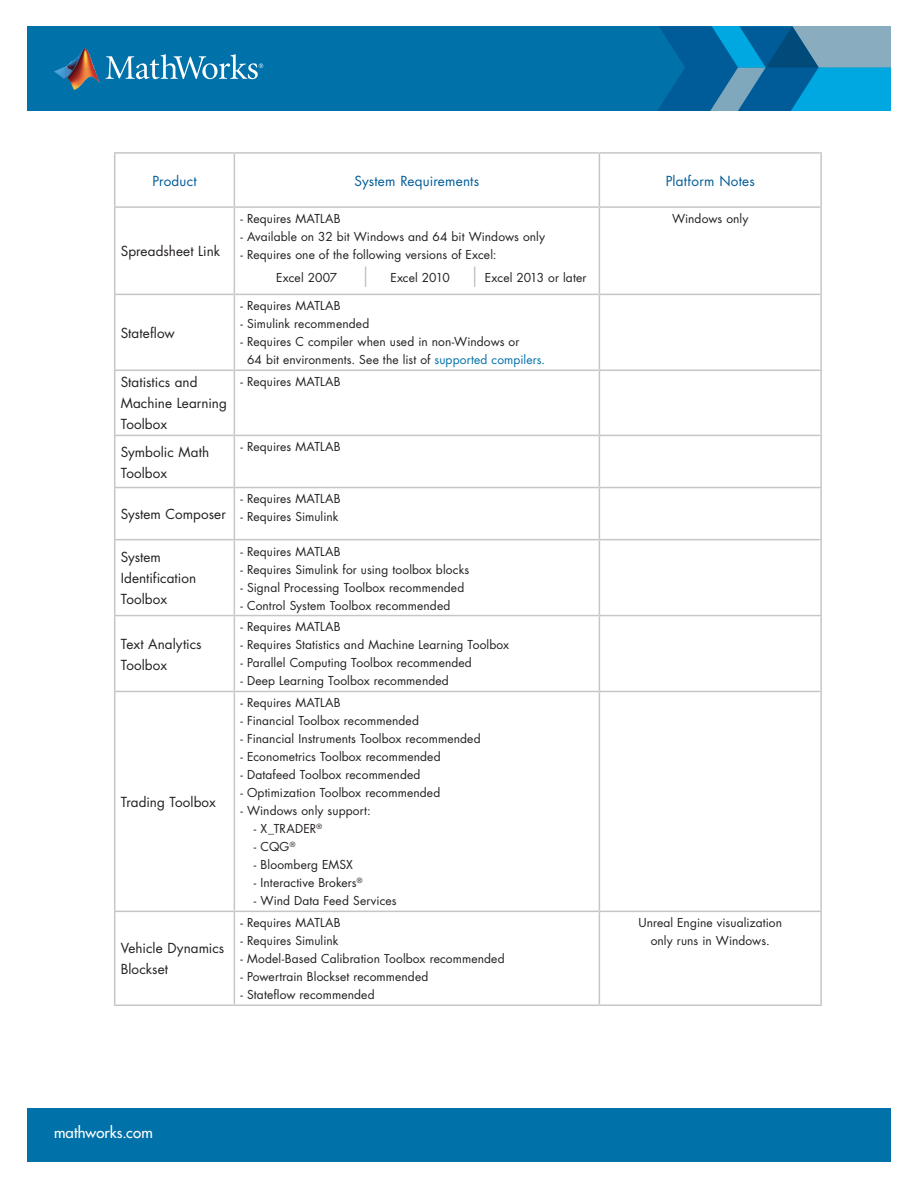
<style>
.page{position:relative;width:918px;height:1188px;background:#fff}
.page>*{position:absolute;margin:0;border:0;box-sizing:border-box;transform-origin:0 0}
.t1{font:500 15px "Futura Std";letter-spacing:.01em;color:#fff}
.t2{font:13.5px/21px "Futura Std";letter-spacing:.005em;color:#231f20}
.Body_-_Heading{font:13.5px "Futura Std";letter-spacing:.015em;color:#005c98}
.dashes{font:12px/18px "Futura Std";letter-spacing:.01em;color:#231f20}
.table_body{font:12px "Futura Std";letter-spacing:.01em;color:#231f20}
.s1{color:#0071a9}
</style>
<div class="page">
<div style="left:27px;top:26px;width:864px;height:85px;background:#0071a9"></div>
<div style="left:27px;top:1108px;width:864px;height:54px;background:#0071a9"></div>
<svg style="left:658px;top:26px;width:233px;height:85px;background:#2082b2"></svg>
<img style="left:65px;top:48px;width:30px;height:21px">
<svg style="left:54px;top:67px;width:11px;height:11px"></svg>
<img style="left:65px;top:69px;width:35px;height:21px">
<svg style="left:106px;top:54px;width:157px;height:25px"></svg>
<hr style="left:114px;top:206px;width:120px;height:2px;background:#c5c6c8">
<hr style="left:114px;top:208px;width:1px;height:86px;background:#c5c6c8">
<hr style="left:234px;top:206px;width:365px;height:2px;background:#c5c6c8">
<hr style="left:234px;top:208px;width:1px;height:86px;background:#c5c6c8">
<hr style="left:599px;top:206px;width:223px;height:2px;background:#c5c6c8">
<hr style="left:599px;top:208px;width:1px;height:86px;background:#c5c6c8">
<hr style="left:820px;top:208px;width:2px;height:86px;background:#c5c6c8">
<hr style="left:114px;top:294px;width:120px;height:1px;background:#c5c6c8">
<hr style="left:114px;top:295px;width:1px;height:75px;background:#c5c6c8">
<hr style="left:234px;top:294px;width:365px;height:1px;background:#c5c6c8">
<hr style="left:234px;top:295px;width:1px;height:75px;background:#c5c6c8">
<hr style="left:599px;top:294px;width:223px;height:1px;background:#c5c6c8">
<hr style="left:599px;top:295px;width:1px;height:75px;background:#c5c6c8">
<hr style="left:820px;top:295px;width:2px;height:75px;background:#c5c6c8">
<hr style="left:114px;top:370px;width:120px;height:1px;background:#c5c6c8">
<hr style="left:114px;top:371px;width:1px;height:64px;background:#c5c6c8">
<hr style="left:234px;top:370px;width:365px;height:1px;background:#c5c6c8">
<hr style="left:234px;top:371px;width:1px;height:64px;background:#c5c6c8">
<hr style="left:599px;top:370px;width:223px;height:1px;background:#c5c6c8">
<hr style="left:599px;top:371px;width:1px;height:64px;background:#c5c6c8">
<hr style="left:820px;top:371px;width:2px;height:64px;background:#c5c6c8">
<hr style="left:114px;top:435px;width:120px;height:1px;background:#c5c6c8">
<hr style="left:114px;top:436px;width:1px;height:51px;background:#c5c6c8">
<hr style="left:234px;top:435px;width:365px;height:1px;background:#c5c6c8">
<hr style="left:234px;top:436px;width:1px;height:51px;background:#c5c6c8">
<hr style="left:599px;top:435px;width:223px;height:1px;background:#c5c6c8">
<hr style="left:599px;top:436px;width:1px;height:51px;background:#c5c6c8">
<hr style="left:820px;top:436px;width:2px;height:51px;background:#c5c6c8">
<hr style="left:114px;top:487px;width:120px;height:1px;background:#c5c6c8">
<hr style="left:114px;top:488px;width:1px;height:51px;background:#c5c6c8">
<hr style="left:234px;top:487px;width:365px;height:1px;background:#c5c6c8">
<hr style="left:234px;top:488px;width:1px;height:51px;background:#c5c6c8">
<hr style="left:599px;top:487px;width:223px;height:1px;background:#c5c6c8">
<hr style="left:599px;top:488px;width:1px;height:51px;background:#c5c6c8">
<hr style="left:820px;top:488px;width:2px;height:51px;background:#c5c6c8">
<hr style="left:114px;top:539px;width:120px;height:1px;background:#c5c6c8">
<hr style="left:114px;top:540px;width:1px;height:75px;background:#c5c6c8">
<hr style="left:234px;top:539px;width:365px;height:1px;background:#c5c6c8">
<hr style="left:234px;top:540px;width:1px;height:75px;background:#c5c6c8">
<hr style="left:599px;top:539px;width:223px;height:1px;background:#c5c6c8">
<hr style="left:599px;top:540px;width:1px;height:75px;background:#c5c6c8">
<hr style="left:820px;top:540px;width:2px;height:75px;background:#c5c6c8">
<hr style="left:114px;top:615px;width:120px;height:1px;background:#c5c6c8">
<hr style="left:114px;top:616px;width:1px;height:75px;background:#c5c6c8">
<hr style="left:234px;top:615px;width:365px;height:1px;background:#c5c6c8">
<hr style="left:234px;top:616px;width:1px;height:75px;background:#c5c6c8">
<hr style="left:599px;top:615px;width:223px;height:1px;background:#c5c6c8">
<hr style="left:599px;top:616px;width:1px;height:75px;background:#c5c6c8">
<hr style="left:820px;top:616px;width:2px;height:75px;background:#c5c6c8">
<hr style="left:114px;top:691px;width:120px;height:1px;background:#c5c6c8">
<hr style="left:114px;top:692px;width:1px;height:219px;background:#c5c6c8">
<hr style="left:234px;top:691px;width:365px;height:1px;background:#c5c6c8">
<hr style="left:234px;top:692px;width:1px;height:219px;background:#c5c6c8">
<hr style="left:599px;top:691px;width:223px;height:1px;background:#c5c6c8">
<hr style="left:599px;top:692px;width:1px;height:219px;background:#c5c6c8">
<hr style="left:820px;top:692px;width:2px;height:219px;background:#c5c6c8">
<hr style="left:114px;top:911px;width:120px;height:1px;background:#c5c6c8">
<hr style="left:114px;top:912px;width:1px;height:93px;background:#c5c6c8">
<hr style="left:234px;top:911px;width:365px;height:1px;background:#c5c6c8">
<hr style="left:234px;top:912px;width:1px;height:93px;background:#c5c6c8">
<hr style="left:599px;top:911px;width:223px;height:1px;background:#c5c6c8">
<hr style="left:599px;top:912px;width:1px;height:93px;background:#c5c6c8">
<hr style="left:820px;top:912px;width:2px;height:93px;background:#c5c6c8">
<hr style="left:114px;top:1005px;width:120px;height:1px;background:#c5c6c8">
<hr style="left:234px;top:1005px;width:365px;height:1px;background:#c5c6c8">
<hr style="left:599px;top:1005px;width:223px;height:1px;background:#c5c6c8">
<hr style="left:114px;top:152px;width:120px;height:2px;background:#c5c6c8">
<hr style="left:114px;top:154px;width:1px;height:52px;background:#c5c6c8">
<hr style="left:234px;top:152px;width:365px;height:2px;background:#c5c6c8">
<hr style="left:234px;top:154px;width:1px;height:52px;background:#c5c6c8">
<hr style="left:599px;top:152px;width:223px;height:2px;background:#c5c6c8">
<hr style="left:599px;top:154px;width:1px;height:52px;background:#c5c6c8">
<hr style="left:820px;top:154px;width:2px;height:52px;background:#c5c6c8">
<svg style="left:365px;top:266px;width:1px;height:21px"></svg>
<svg style="left:474px;top:266px;width:1px;height:21px"></svg>
<p class="Body_-_Heading" style="left:152px;top:172px;width:46px">Product</p>
<p class="Body_-_Heading" style="left:355px;top:172px;width:126px">System Requirements</p>
<p class="Body_-_Heading" style="left:666px;top:172px;width:91px">Platform Notes</p>
<p class="t2" style="left:121px;top:241px;width:101px">Spreadsheet Link</p>
<p class="t2" style="left:121px;top:323px;width:56px">Stateflow</p>
<p class="t2" style="left:121px;top:372px;width:78px">Statistics and</p>
<p class="t2" style="left:121px;top:393px;width:108px">Machine Learning</p>
<p class="t2" style="left:121px;top:414px;width:48px">Toolbox</p>
<p class="t2" style="left:121px;top:441px;width:90px">Symbolic Math</p>
<p class="t2" style="left:121px;top:462px;width:48px">Toolbox</p>
<p class="t2" style="left:121px;top:504px;width:107px">System Composer</p>
<p class="t2" style="left:121px;top:547px;width:42px">System</p>
<p class="t2" style="left:121px;top:568px;width:77px">Identification</p>
<p class="t2" style="left:121px;top:589px;width:48px">Toolbox</p>
<p class="t2" style="left:121px;top:633px;width:83px">Text Analytics<br>Toolbox</p>
<p class="t2" style="left:121px;top:792px;width:97px">Trading Toolbox</p>
<p class="t2" style="left:121px;top:938px;width:105px">Vehicle Dynamics</p>
<p class="t2" style="left:121px;top:959px;width:49px">Blockset</p>
<p class="dashes" style="left:240px;top:210px;width:102px">- Requires MATLAB</p>
<p class="dashes" style="left:240px;top:228px;width:306px">- Available on 32 bit Windows and 64 bit Windows only</p>
<p class="dashes" style="left:240px;top:246px;width:258px">- Requires one of the following versions of Excel:</p>
<p class="table_body" style="left:276px;top:270px;width:62px">Excel 2007</p>
<p class="table_body" style="left:390px;top:270px;width:61px">Excel 2010</p>
<p class="table_body" style="left:485px;top:270px;width:103px">Excel 2013 or later</p>
<p class="dashes" style="left:240px;top:297px;width:102px">- Requires MATLAB</p>
<p class="dashes" style="left:240px;top:315px;width:130px">- Simulink recommended</p>
<p class="dashes" style="left:247px;top:333px;width:300px;text-indent:-7px">- Requires C compiler when used in non-Windows or<br>64 bit environments. See the list of <span class="s1">supported compilers.</span></p>
<p class="dashes" style="left:240px;top:373px;width:102px">- Requires MATLAB</p>
<p class="dashes" style="left:240px;top:438px;width:102px">- Requires MATLAB</p>
<p class="dashes" style="left:240px;top:490px;width:102px">- Requires MATLAB</p>
<p class="dashes" style="left:240px;top:508px;width:100px">- Requires Simulink</p>
<p class="dashes" style="left:240px;top:542px;width:102px">- Requires MATLAB</p>
<p class="dashes" style="left:240px;top:560px;width:230px">- Requires Simulink for using toolbox blocks</p>
<p class="dashes" style="left:240px;top:578px;width:225px">- Signal Processing Toolbox recommended</p>
<p class="dashes" style="left:240px;top:596px;width:212px">- Control System Toolbox recommended</p>
<p class="dashes" style="left:240px;top:618px;width:102px">- Requires MATLAB</p>
<p class="dashes" style="left:240px;top:636px;width:270px">- Requires Statistics and Machine Learning Toolbox</p>
<p class="dashes" style="left:240px;top:654px;width:233px">- Parallel Computing Toolbox recommended</p>
<p class="dashes" style="left:240px;top:672px;width:210px">- Deep Learning Toolbox recommended</p>
<p class="dashes" style="left:240px;top:694px;width:102px">- Requires MATLAB</p>
<p class="dashes" style="left:240px;top:712px;width:180px">- Financial Toolbox recommended</p>
<p class="dashes" style="left:240px;top:730px;width:242px">- Financial Instruments Toolbox recommended</p>
<p class="dashes" style="left:240px;top:748px;width:202px">- Econometrics Toolbox recommended</p>
<p class="dashes" style="left:240px;top:766px;width:182px">- Datafeed Toolbox recommended</p>
<p class="dashes" style="left:240px;top:784px;width:201px">- Optimization Toolbox recommended</p>
<p class="dashes" style="left:240px;top:802px;width:132px">- Windows only support:</p>
<p class="dashes" style="left:254px;top:820px;width:70px">- X_TRADER<sup>®</sup></p>
<p class="dashes" style="left:254px;top:838px;width:43px">- CQG<sup>®</sup></p>
<p class="dashes" style="left:254px;top:856px;width:100px">- Bloomberg EMSX</p>
<p class="dashes" style="left:254px;top:874px;width:110px">- Interactive Brokers<sup>®</sup></p>
<p class="dashes" style="left:254px;top:892px;width:144px">- Wind Data Feed Services</p>
<p class="dashes" style="left:240px;top:914px;width:102px">- Requires MATLAB</p>
<p class="dashes" style="left:240px;top:932px;width:100px">- Requires Simulink</p>
<p class="dashes" style="left:240px;top:950px;width:266px">- Model-Based Calibration Toolbox recommended</p>
<p class="dashes" style="left:240px;top:968px;width:190px">- Powertrain Blockset recommended</p>
<p class="dashes" style="left:240px;top:986px;width:136px">- Stateflow recommended</p>
<p class="t1" style="left:54px;top:1123px;width:100px">mathworks.com</p>
<p class="dashes" style="left:672px;top:210px;width:78px">Windows only</p>
<p class="dashes" style="left:638px;top:914px;width:145px;text-align:center">Unreal Engine visualization only runs in Windows.</p>
</div>
